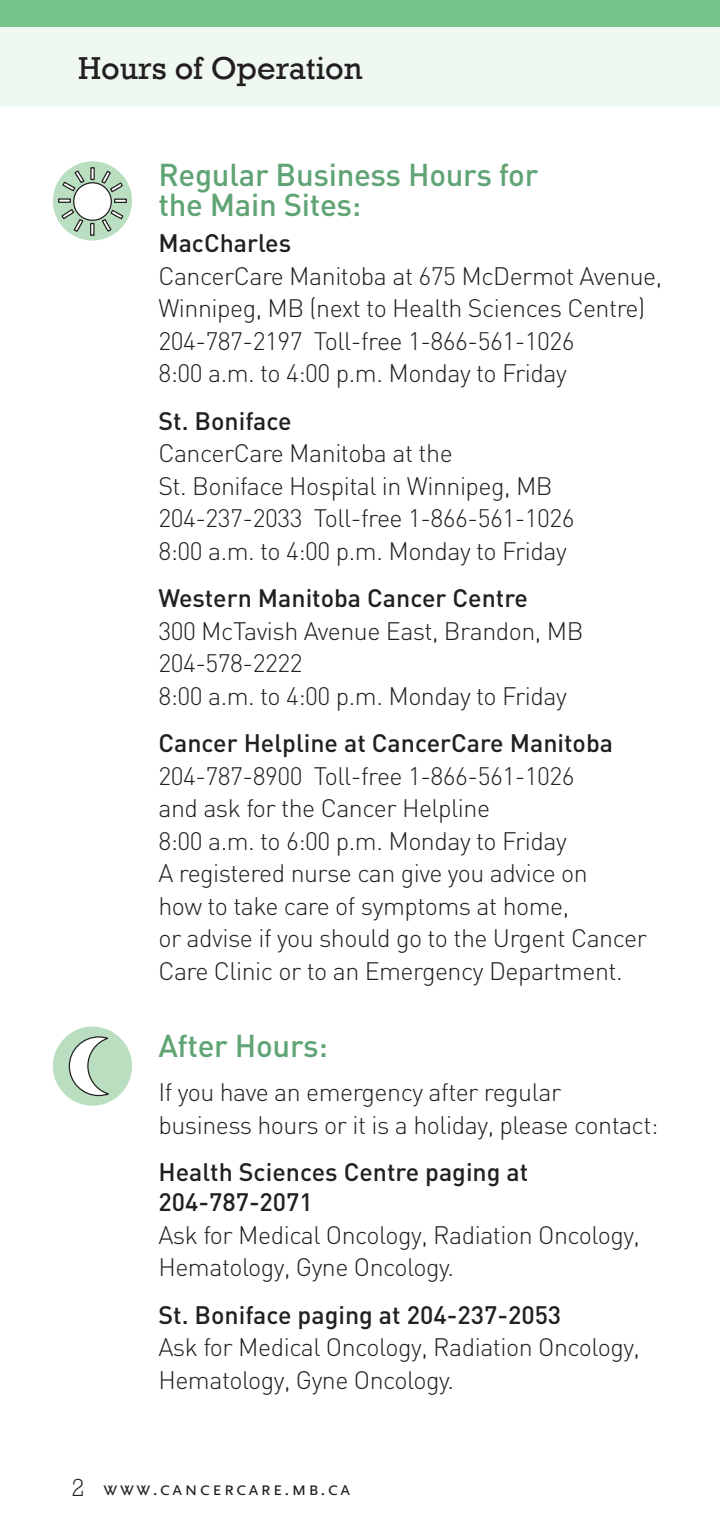
<style>
.page{position:relative;width:720px;height:1530px;background:#fff}
.page>*{position:absolute;margin:0;border:0;box-sizing:border-box;transform-origin:0 0}
.S_Page_Titles{font:32.5px "Rockwell";color:#231f20}
.Header_1{font:500 31.25px/30px "DIN";letter-spacing:-.01em;color:#60a475}
.body_copy{font:300 25px/32.5px "DIN";letter-spacing:-.02em;color:#231f20}
.Subhead_1{font:500 25px/30px "DIN";color:#231f20}
.Subhead_1-2{font:300 25px/32.5px "DIN";letter-spacing:-.02em;color:#231f20}
.pg_numbers{font:20px "Scala Sans Caps";letter-spacing:.1em;color:#231f20}
.s1{font-weight:500}
.s2{font-family:"Rockwell";font-weight:300;font-size:25px}
</style>
<div class="page">
<div style="left:0;top:0;width:720px;height:27px;background:#74c58b"></div>
<div style="left:0;top:27px;width:720px;height:79px;background:#eff8f1"></div>
<hr style="left:719px;top:27px;width:1px;height:79px;background:#fefae2">
<div style="left:53px;top:161px;width:79px;height:80px;background:#badfc0;border-radius:50%"></div>
<div style="left:90px;top:167px;width:5px;height:13px;border:1px solid #231f20"></div>
<svg style="left:57px;top:168px;width:71px;height:67px"></svg>
<div style="left:90px;top:223px;width:5px;height:13px;border:1px solid #231f20"></div>
<div style="left:53px;top:1027px;width:79px;height:79px;background:#badfc0;border-radius:50%"></div>
<svg style="left:68px;top:1036px;width:41px;height:61px"></svg>
<p class="S_Page_Titles" style="left:78px;top:49px;width:286px">Hours of Operation</p>
<p class="Header_1" style="left:158px;top:159px;width:382px">Regular Business Hours for the Main Sites:</p>
<p class="Subhead_1" style="left:158px;top:227px;width:134px">MacCharles</p>
<p class="body_copy" style="left:158px;top:259px;width:505px">CancerCare Manitoba at 675 McDermot Avenue, Winnipeg, MB (next to Health Sciences Centre)<br>204-787-2197 Toll-free 1-866-561-1026<br>8:00 a.m. to 4:00 p.m. Monday to Friday</p>
<p class="Subhead_1" style="left:158px;top:405px;width:135px">St. Boniface</p>
<p class="body_copy" style="left:158px;top:437px;width:418px">CancerCare Manitoba at the<br>St. Boniface Hospital in Winnipeg, MB 204-237-2033 Toll-free 1-866-561-1026<br>8:00 a.m. to 4:00 p.m. Monday to Friday</p>
<p class="Subhead_1" style="left:158px;top:582px;width:371px">Western Manitoba Cancer Centre</p>
<p class="body_copy" style="left:158px;top:614px;width:427px">300 McTavish Avenue East, Brandon, MB<br>204-578-2222<br>8:00 a.m. to 4:00 p.m. Monday to Friday</p>
<p class="Subhead_1" style="left:158px;top:727px;width:456px">Cancer Helpline at CancerCare Manitoba</p>
<p class="body_copy" style="left:158px;top:759px;width:490px">204-787-8900 Toll-free 1-866-561-1026<br>and ask for the Cancer Helpline<br>8:00 a.m. to 6:00 p.m. Monday to Friday<br>A registered nurse can give you advice on<br>how to take care of symptoms at home,<br>or advise if you should go to the Urgent Cancer Care Clinic or to an Emergency Department.</p>
<p class="Header_1" style="left:158px;top:1030px;width:171px">After Hours:</p>
<p class="body_copy" style="left:158px;top:1076px;width:501px">If you have an emergency after regular business hours or it is a holiday, please contact:</p>
<p class="Subhead_1" style="left:158px;top:1156px;width:371px">Health Sciences Centre paging at<br>204-787-2071</p>
<p class="body_copy" style="left:158px;top:1218px;width:483px">Ask for Medical Oncology, Radiation Oncology,<br>Hematology, Gyne Oncology.</p>
<p class="Subhead_1-2" style="left:158px;top:1298px;width:483px"><span class="s1">St. Boniface paging at 204-237-2053<br></span>Ask for Medical Oncology, Radiation Oncology,<br>Hematology, Gyne Oncology.</p>
<p class="pg_numbers" style="left:72px;top:1478px;width:280px"><span class="s2">2</span> www.cancercare.mb.ca</p>
</div>
